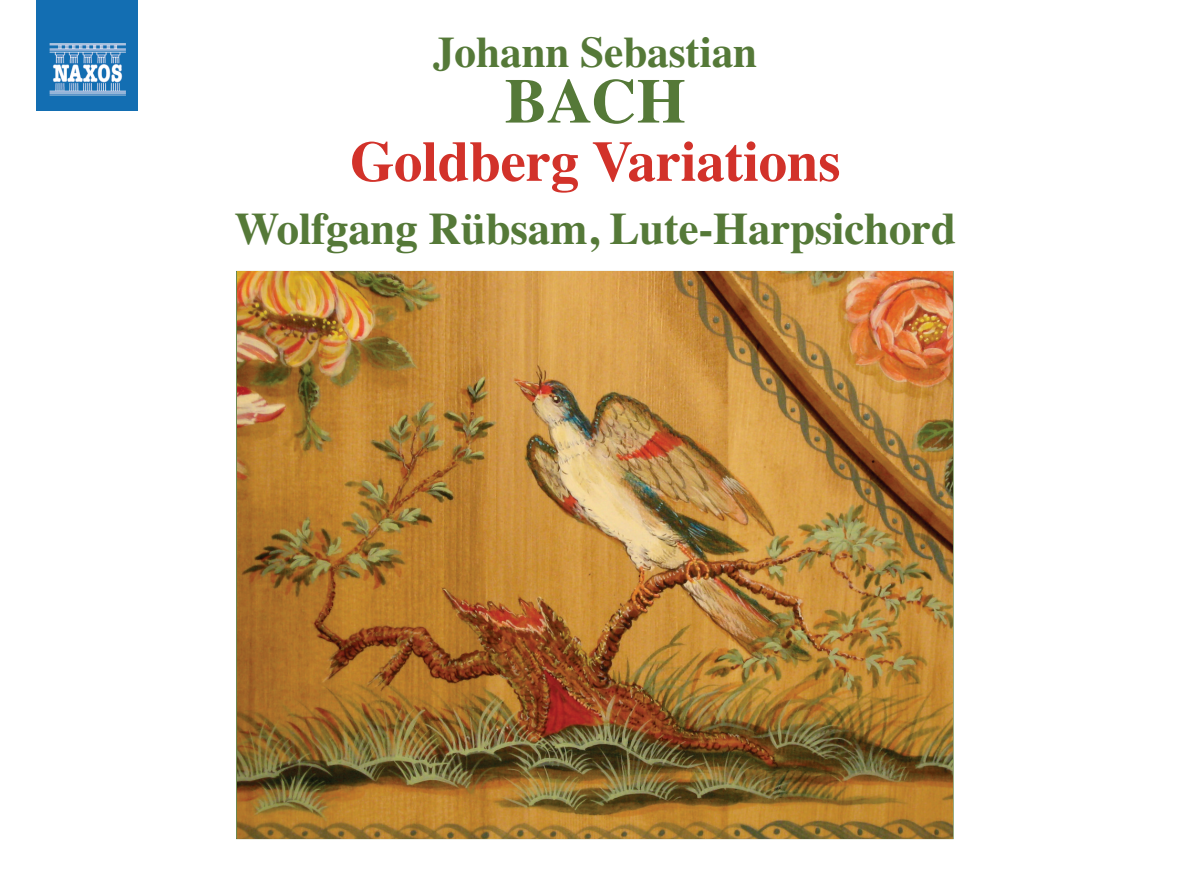
<style>
.page{position:relative;width:1188px;height:893px;background:#fff}
.page>*{position:absolute;margin:0;border:0;box-sizing:border-box;transform-origin:0 0}
.t1{font:700 63px "Times";color:#557938}
.t2{font:700 57px "Times";letter-spacing:-.005em;color:#d2322a}
.t3{font:700 45px "Times";letter-spacing:-.005em;color:#557938}
.t4{font:700 43.5px "Times";letter-spacing:-.005em;color:#557938}
</style>
<div class="page">
<img style="left:36px;top:0;width:101px;height:110px">
<img style="left:237px;top:272px;width:716px;height:566px">
<p class="t4" style="left:433px;top:37px;width:326px">Johann Sebastian</p>
<p class="t1" style="left:505px;top:79px;width:183px">BACH</p>
<p class="t2" style="left:350px;top:141px;width:492px">Goldberg Variations</p>
<p class="t3" style="left:234px;top:213px;width:723px">Wolfgang Rübsam, Lute-Harpsichord</p>
</div>
